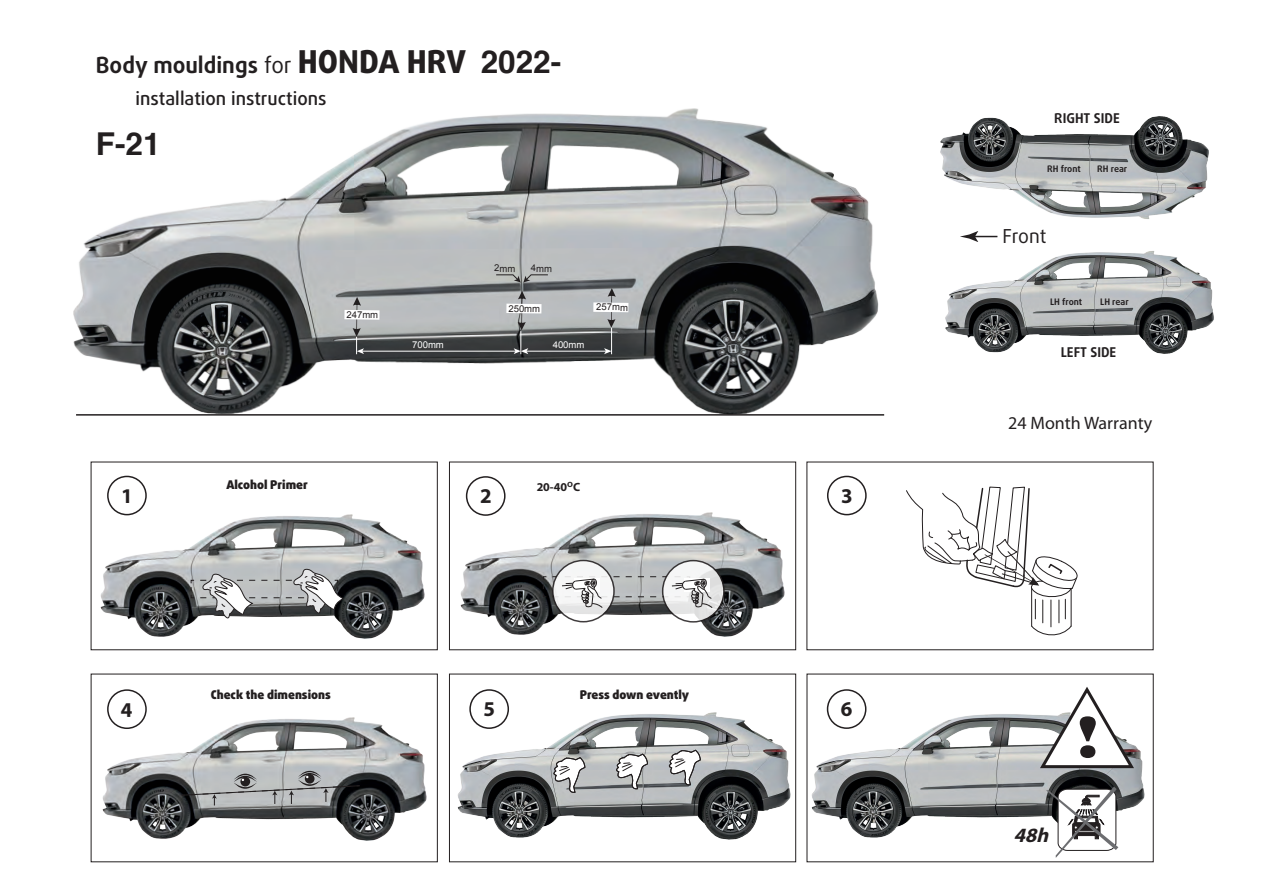
<style>
.page{position:relative;width:1263px;height:893px;background:#fff}
.page>*{position:absolute;margin:0;border:0;box-sizing:border-box;transform-origin:0 0}
.t1{font:700 31.5px "Helvetica";color:#231f20}
.t2{font:700 22.2px "Daxline Pro";color:#231f20}
.t3{font:700 21px "Myriad Pro";color:#231f20}
.t4{font:italic 700 20.4px "Myriad Pro";color:#231f20}
.t5{font:19.35px "Daxline Pro";letter-spacing:-.005em;color:#231f20}
.t6{font:500 18.3px "Daxline Pro";color:#231f20}
.t7{font:18px "Myriad Pro";color:#231f20}
.t8{font:700 13.5px "Daxline Pro";color:#231f20}
.t9{font:900 12px "Daxline Pro";color:#231f20}
.t10{font:700 12px "Myriad Pro";color:#231f20}
.t11{font:9.45px "Arial";color:#231f20}
.t12{font:9.45px "Arial";color:#fff}
.t13{font:700 9px "Daxline Pro";color:#231f20}
.s1{font-weight:400}
.s2{font-weight:800;font-size:31.5px}
.s3{font-family:"Helvetica";font-size:31.5px}
</style>
<div class="page">
<img style="left:945px;top:251px;width:269px;height:103px">
<img style="left:457px;top:712px;width:334px;height:128px">
<img style="left:811px;top:711px;width:334px;height:127px">
<img style="left:940px;top:116px;width:269px;height:103px">
<svg style="left:960px;top:231px;width:37px;height:11px"></svg>
<div style="left:449px;top:674px;width:347px;height:188px;border:1px solid #231f20"></div>
<svg style="left:906px;top:486px;width:172px;height:150px"></svg>
<div style="left:827px;top:476px;width:40px;height:39px;border:2px solid #231f20;border-radius:50%"></div>
<div style="left:107px;top:689px;width:40px;height:40px;border:2px solid #231f20;border-radius:50%"></div>
<div style="left:449px;top:462px;width:347px;height:188px;border:1px solid #231f20"></div>
<div style="left:107px;top:476px;width:40px;height:39px;border:2px solid #231f20;border-radius:50%"></div>
<div style="left:466px;top:476px;width:39px;height:40px;border:2px solid #231f20;border-radius:50%"></div>
<div style="left:470px;top:690px;width:38px;height:38px;background:#fff;border-radius:50%"></div>
<div style="left:469px;top:689px;width:40px;height:40px;border:2px solid #231f20;border-radius:50%"></div>
<div style="left:827px;top:690px;width:39px;height:38px;background:#fff;border-radius:50%"></div>
<div style="left:827px;top:689px;width:39px;height:40px;border:2px solid #231f20;border-radius:50%"></div>
<svg style="left:1046px;top:787px;width:72px;height:71px"></svg>
<svg style="left:1037px;top:687px;width:99px;height:84px"></svg>
<svg style="left:554px;top:757px;width:31px;height:36px"></svg>
<svg style="left:616px;top:754px;width:32px;height:35px"></svg>
<svg style="left:669px;top:750px;width:32px;height:35px"></svg>
<img style="left:73px;top:108px;width:812px;height:308px">
<img style="left:100px;top:513px;width:325px;height:126px">
<img style="left:102px;top:715px;width:325px;height:126px">
<img style="left:460px;top:511px;width:325px;height:126px">
<svg style="left:191px;top:569px;width:153px;height:56px"></svg>
<svg style="left:663px;top:561px;width:61px;height:61px"></svg>
<div style="left:662px;top:560px;width:63px;height:63px;border:2px solid #231f20;border-radius:50%"></div>
<svg style="left:553px;top:560px;width:61px;height:62px"></svg>
<div style="left:552px;top:560px;width:63px;height:62px;border:2px solid #231f20;border-radius:50%"></div>
<svg style="left:543px;top:576px;width:170px;height:32px"></svg>
<svg style="left:182px;top:771px;width:178px;height:34px"></svg>
<hr style="left:76px;top:414px;width:808px;height:2px;background:#231f20">
<hr style="left:362px;top:351px;width:154px;height:1px;background:#fff">
<svg style="left:344px;top:297px;width:35px;height:57px"></svg>
<hr style="left:526px;top:351px;width:80px;height:1px;background:#fff">
<svg style="left:506px;top:291px;width:35px;height:63px"></svg>
<svg style="left:593px;top:288px;width:35px;height:66px"></svg>
<svg style="left:494px;top:265px;width:57px;height:18px"></svg>
<h2 class="t2" style="left:96px;top:51px;width:467px">Body mouldings <span class="s1">for</span> <span class="s2">HONDA HRV</span> <span class="s3">2022-</span></h2>
<h3 class="t6" style="left:135px;top:86px;width:193px">installation instructions</h3>
<h1 class="t1" style="left:96px;top:119px;width:66px">F-21</h1>
<h3 class="t3" style="left:121px;top:482px;width:13px">1</h3>
<p class="t11" style="left:347px;top:308px;width:33px;rotate:1deg">247mm</p>
<p class="t11" style="left:509px;top:302px;width:33px;rotate:1deg">250mm</p>
<p class="t11" style="left:596px;top:301px;width:33px;rotate:1deg">257mm</p>
<p class="t12" style="left:412px;top:338px;width:33px;rotate:1deg">700mm</p>
<p class="t12" style="left:553px;top:338px;width:33px;rotate:1deg">400mm</p>
<p class="t9" style="left:226px;top:476px;width:83px">Alcohol Primer</p>
<p class="t10" style="left:537px;top:479px;width:45px">20-40<sup>o</sup>C</p>
<p class="t9" style="left:211px;top:687px;width:122px">Check the dimensions</p>
<p class="t9" style="left:580px;top:687px;width:111px">Press down evently</p>
<p class="t8" style="left:1054px;top:109px;width:67px">RIGHT SIDE</p>
<p class="t13" style="left:1047px;top:163px;width:35px">RH front</p>
<p class="t13" style="left:1097px;top:163px;width:32px">RH rear</p>
<h3 class="t5" style="left:1002px;top:223px;width:46px">Front</h3>
<p class="t13" style="left:1050px;top:296px;width:34px">LH front</p>
<p class="t13" style="left:1100px;top:296px;width:30px">LH rear</p>
<p class="t8" style="left:1061px;top:343px;width:57px">LEFT SIDE</p>
<h3 class="t7" style="left:1008px;top:412px;width:146px">24 Month Warranty</h3>
<h3 class="t4" style="left:1013px;top:821px;width:42px">48h</h3>
</div>
